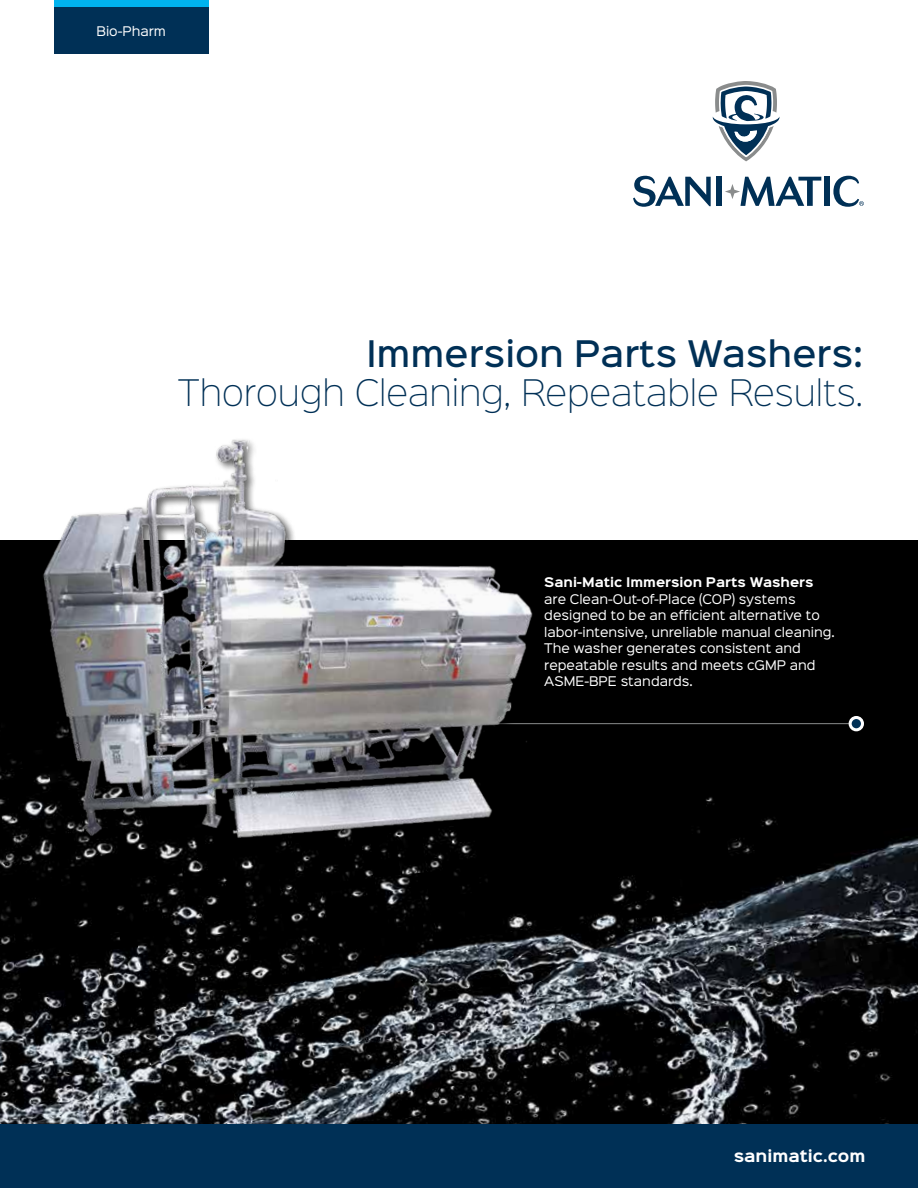
<style>
.page{position:relative;width:918px;height:1188px;background:#fff}
.page>*{position:absolute;margin:0;border:0;box-sizing:border-box;transform-origin:0 0}
.t1{font:33px/39px "Sinkin Sans 200 X Light";color:#003056;text-align:right}
.t2{font:700 15px "Sinkin Sans 700";color:#fff}
.t3{font:12px/16.5px "Sinkin Sans 400";color:#fff}
.s1{font-family:"Sinkin Sans 500";font-weight:500}
.s2{font-family:"Sinkin Sans 700";font-weight:700}
</style>
<div class="page">
<img style="left:0;top:540px;width:918px;height:584px">
<div style="left:0;top:1124px;width:918px;height:64px;background:#003056"></div>
<div style="left:54px;top:7px;width:155px;height:47px;background:#003056"></div>
<div style="left:54px;top:0;width:155px;height:7px;background:#00b3ef"></div>
<svg style="left:633px;top:176px;width:78px;height:31px"></svg>
<div style="left:716px;top:177px;width:6px;height:29px;background:#003056"></div>
<div style="left:824px;top:177px;width:6px;height:29px;background:#003056"></div>
<svg style="left:725px;top:177px;width:96px;height:29px"></svg>
<svg style="left:713px;top:81px;width:67px;height:80px"></svg>
<svg style="left:833px;top:176px;width:31px;height:31px"></svg>
<hr style="left:497px;top:723px;width:359px;height:1px;background:#8a8c8c">
<div style="left:850px;top:717px;width:12px;height:13px;background:#003056;border-radius:50%"></div>
<div style="left:849px;top:716px;width:15px;height:15px;border:3px solid #fff;border-radius:50%"></div>
<img style="left:37px;top:439px;width:508px;height:410px">
<p class="t3" style="left:97px;top:22px;width:71px">Bio-Pharm</p>
<p class="t1" style="left:178px;top:332px;width:687px"><span class="s1">Immersion Parts Washers:<br></span>Thorough Cleaning, Repeatable Results.</p>
<p class="t3" style="left:544px;top:573px;width:292px"><span class="s2">Sani-Matic Immersion Parts Washers </span>are Clean-Out-of-Place (COP) systems designed to be an efficient alternative to labor-intensive, unreliable manual cleaning.<br>The washer generates consistent and repeatable results and meets cGMP and ASME-BPE standards.</p>
<p class="t2" style="left:734px;top:1148px;width:133px">sanimatic.com</p>
</div>
